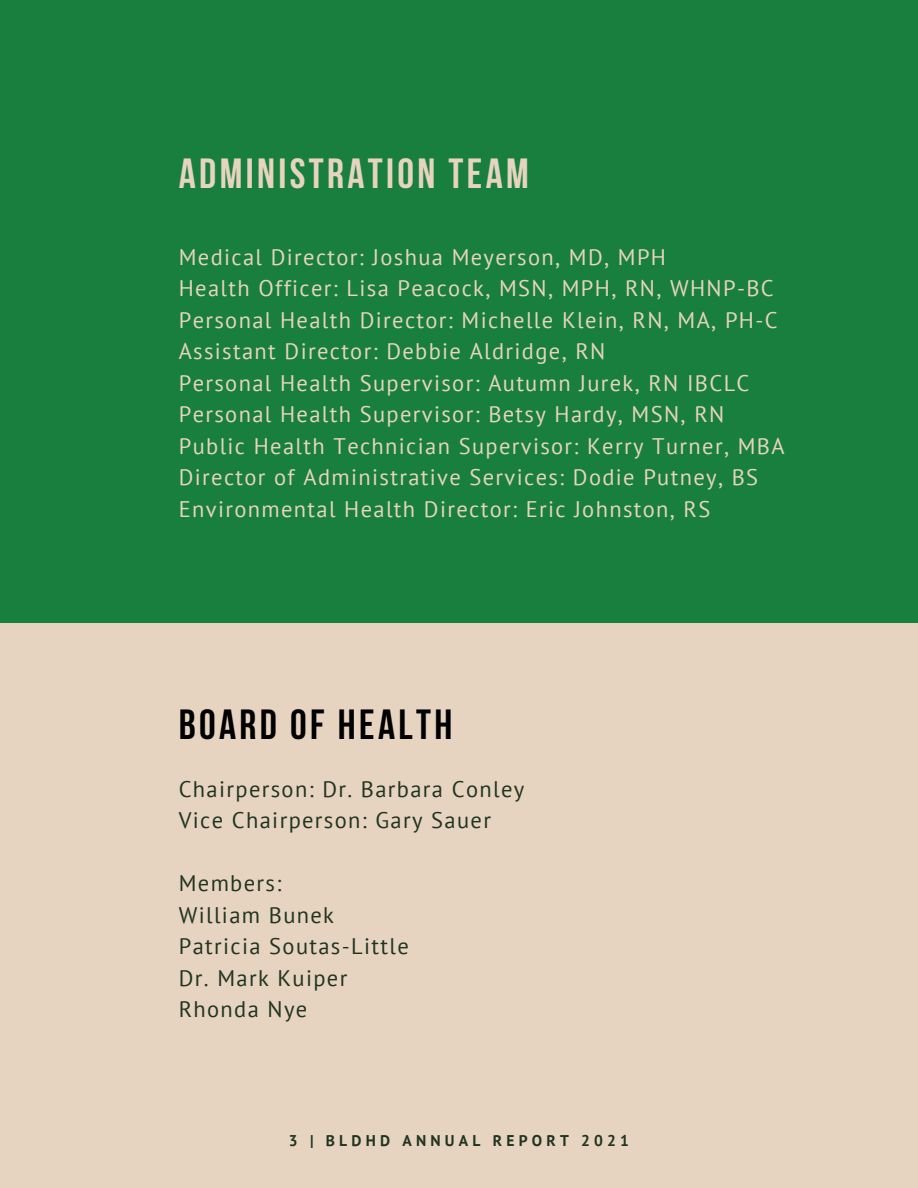
<style>
.page{position:relative;width:918px;height:1188px;background:#187f3e}
.page>*{position:absolute;margin:0;border:0;box-sizing:border-box;transform-origin:0 0}
.t1{font:700 42px "Bebas Neue";letter-spacing:.08em;color:#e7d4c0}
.t2{font:700 42px "Bebas Neue";letter-spacing:.08em;color:#000}
.t3{font:22.5px/31.5px "PT Sans";letter-spacing:.06em;color:#e7d4c0}
.t4{font:22.5px/31.5px "PT Sans";letter-spacing:.06em;color:#203420}
.t5{font:700 15.6px "PT Sans";letter-spacing:.27em;color:#203420}
</style>
<div class="page">
<div style="left:0;top:624px;width:918px;height:564px;background:#e7d4c0"></div>
<h1 class="t1" style="left:179px;top:156px;width:352px">ADMINISTRATION TEAM</h1>
<p class="t3" style="left:179px;top:241px;width:607px">Medical Director: Joshua Meyerson, MD, MPH<br>Health Officer: Lisa Peacock, MSN, MPH, RN, WHNP-BC Personal Health Director: Michelle Klein, RN, MA, PH-C Assistant Director: Debbie Aldridge, RN<br>Personal Health Supervisor: Autumn Jurek, RN IBCLC Personal Health Supervisor: Betsy Hardy, MSN, RN Public Health Technician Supervisor: Kerry Turner, MBA Director of Administrative Services: Dodie Putney, BS Environmental Health Director: Eric Johnston, RS</p>
<h1 class="t2" style="left:179px;top:707px;width:275px">BOARD OF HEALTH</h1>
<p class="t4" style="left:179px;top:772px;width:347px">Chairperson: Dr. Barbara Conley<br>Vice Chairperson: Gary Sauer</p>
<p class="t4" style="left:179px;top:867px;width:232px">Members:<br>William Bunek<br>Patricia Soutas-Little<br>Dr. Mark Kuiper<br>Rhonda Nye</p>
<p class="t5" style="left:289px;top:1130px;width:342px">3 | BLDHD ANNUAL REPORT 2021</p>
</div>
